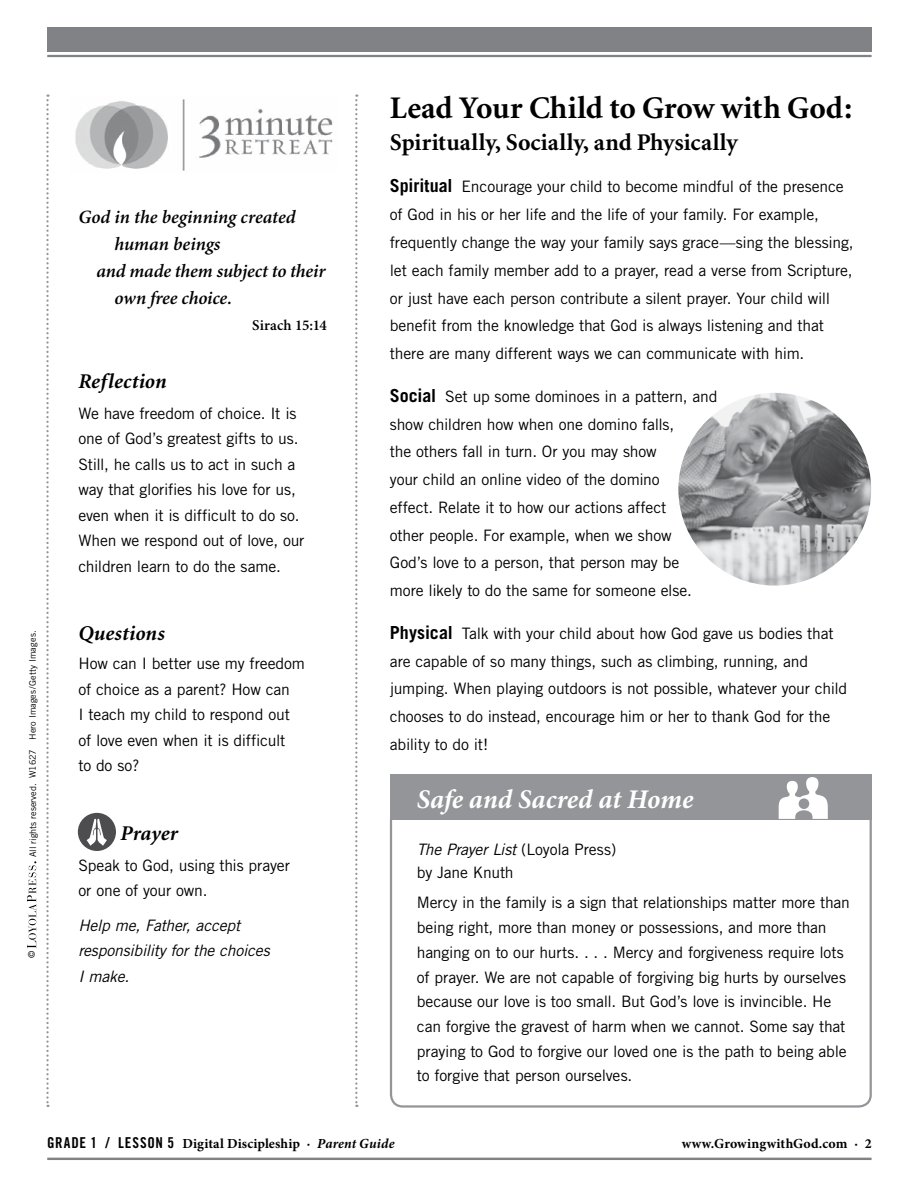
<style>
.page{position:relative;width:918px;height:1188px;background:#fff}
.page>*{position:absolute;margin:0;border:0;box-sizing:border-box;transform-origin:0 0}
.t1{font:700 31.5px "Minion";color:#000}
.t2{font:italic 700 27px "Minion Pro";color:#fff}
.t3{font:700 24px "Minion";letter-spacing:.005em;color:#000}
.t4{font:italic 700 21px "Minion";letter-spacing:.005em;color:#000}
.t5{font:italic 600 18.75px "Minion Pro";letter-spacing:-.005em;color:#000}
.t6{font:15.75px/27.8px "Trade Gothic";letter-spacing:-.01em;color:#000}
.t7{font:italic 15.75px/25.5px "Trade Gothic";letter-spacing:-.015em;color:#000}
.t8{font:600 15px "Minion Pro";letter-spacing:.005em;color:#000}
.t9{font:700 13.8px "Minion Pro";letter-spacing:.01em;color:#000}
.t10{font:9.15px "Trade Gothic";color:#000}
.t11{font:9px "Trade Gothic";letter-spacing:.01em;color:#000}
.s1{font-size:9.15px}
.s2{font-weight:700;font-size:18px}
.s3{font-style:italic}
.s4{font-family:"Trade Gothic Bold Cond Twenty";font-weight:400;font-size:15px}
</style>
<div class="page">
<hr style="left:47px;top:55px;width:825px;height:2px;background:#808285">
<div style="left:47px;top:27px;width:825px;height:24px;background:#808285"></div>
<hr style="left:47px;top:1158px;width:825px;height:2px;background:#808285">
<svg style="left:27px;top:861px;width:9px;height:87px"></svg>
<svg style="left:46px;top:94px;width:3px;height:1013px"></svg>
<svg style="left:355px;top:94px;width:2px;height:1013px"></svg>
<img style="left:75px;top:99px;width:258px;height:72px">
<div style="left:390px;top:807px;width:482px;height:301px;border:2px solid #939598;border-radius:12px"></div>
<div style="left:390px;top:774px;width:482px;height:46px;background:#939598"></div>
<svg style="left:779px;top:777px;width:49px;height:42px"></svg>
<svg style="left:77px;top:812px;width:40px;height:40px"></svg>
<svg style="left:87px;top:819px;width:20px;height:27px"></svg>
<div style="left:76px;top:811px;width:42px;height:42px;border:2px solid #fff;border-radius:50%"></div>
<img style="left:678px;top:393px;width:193px;height:193px;border-radius:96px">
<p class="t11" style="left:27px;top:857px;width:228px;rotate:-90deg"><span class="s1">All rights reserved.</span> W1627 Hero Images/Getty Images.</p>
<p class="t10" style="left:26px;top:958px;width:9px;rotate:-90deg">©</p>
<p class="t5" style="left:78px;top:206px;width:219px">God in the beginning created</p>
<p class="t5" style="left:114px;top:233px;width:107px">human beings</p>
<p class="t5" style="left:96px;top:260px;width:231px">and made them subject to their</p>
<p class="t5" style="left:114px;top:287px;width:119px">own free choice.</p>
<p class="t8" style="left:252px;top:316px;width:76px">Sirach 15:14</p>
<h3 class="t4" style="left:78px;top:371px;width:90px">Reflection</h3>
<p class="t6" style="left:78px;top:400px;width:228px;line-height:25.5px">We have freedom of choice. It is one of God’s greatest gifts to us.<br>Still, he calls us to act in such a way that glorifies his love for us, even when it is difficult to do so.<br>When we respond out of love, our children learn to do the same.</p>
<h3 class="t4" style="left:78px;top:623px;width:88px">Questions</h3>
<p class="t6" style="left:78px;top:651px;width:228px;line-height:25.5px">How can I better use my freedom of choice as a parent? How can<br>I teach my child to respond out of love even when it is difficult<br>to do so?</p>
<h3 class="t4" style="left:120px;top:823px;width:59px">Prayer</h3>
<p class="t6" style="left:78px;top:852px;width:213px;line-height:25.5px">Speak to God, using this prayer or one of your own.</p>
<p class="t7" style="left:78px;top:912px;width:193px">Help me, Father, accept responsibility for the choices<br>I make.</p>
<h1 class="t1" style="left:390px;top:92px;width:464px">Lead Your Child to Grow with God:</h1>
<h3 class="t3" style="left:390px;top:130px;width:349px">Spiritually, Socially, and Physically</h3>
<p class="t6" style="left:390px;top:173px;width:465px"><span class="s2">Spiritual</span> Encourage your child to become mindful of the presence of God in his or her life and the life of your family. For example, frequently change the way your family says grace—sing the blessing, let each family member add to a prayer, read a verse from Scripture, or just have each person contribute a silent prayer. Your child will benefit from the knowledge that God is always listening and that there are many different ways we can communicate with him.</p>
<p class="t6" style="left:390px;top:382px;width:329px"><span class="s2">Social</span> Set up some dominoes in a pattern, and show children how when one domino falls,<br>the others fall in turn. Or you may show<br>your child an online video of the domino<br>effect. Relate it to how our actions affect<br>other people. For example, when we show<br>God’s love to a person, that person may be<br>more likely to do the same for someone else.</p>
<p class="t6" style="left:390px;top:619px;width:459px"><span class="s2">Physical</span> Talk with your child about how God gave us bodies that are capable of so many things, such as climbing, running, and jumping. When playing outdoors is not possible, whatever your child chooses to do instead, encourage him or her to thank God for the ability to do it!</p>
<h2 class="t2" style="left:417px;top:783px;width:278px">Safe and Sacred at Home</h2>
<p class="t6" style="left:417px;top:838px;width:201px;line-height:22.5px"><span class="s3">The Prayer List</span> (Loyola Press) by Jane Knuth</p>
<p class="t6" style="left:417px;top:890px;width:435px;line-height:24.8px">Mercy in the family is a sign that relationships matter more than being right, more than money or possessions, and more than hanging on to our hurts. . . . Mercy and forgiveness require lots of prayer. We are not capable of forgiving big hurts by ourselves because our love is too small. But God’s love is invincible. He can forgive the gravest of harm when we cannot. Some say that praying to God to forgive our loved one is the path to being able to forgive that person ourselves.</p>
<p class="t9" style="left:47px;top:1135px;width:349px"><span class="s4">GRADE 1 / LESSON 5</span> Digital Discipleship · <span class="s3">Parent Guide</span></p>
<p class="t9" style="left:682px;top:1135px;width:191px">www.GrowingwithGod.com · 2</p>
</div>
